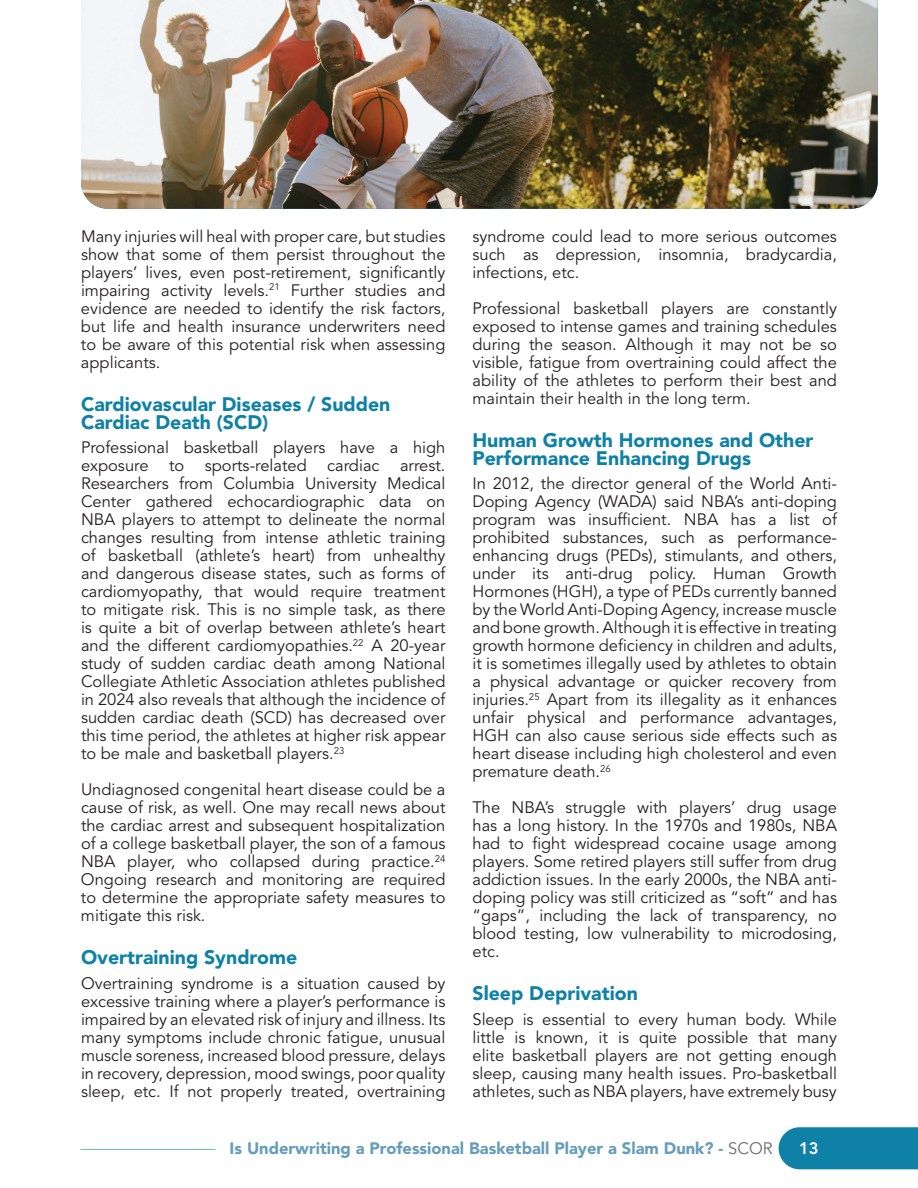
<style>
.page{position:relative;width:918px;height:1188px;background:#fff}
.page>*{position:absolute;margin:0;border:0;box-sizing:border-box;transform-origin:0 0}
.t1{font:900 19.5px/18px "Avenir LT Std";color:#0f81a7}
.t2{font:16.5px/18px "Avenir LT Std";color:#231f20;text-align:justify}
.t3{font:900 16.5px "Avenir LT Std";color:#659dbb}
.t4{font:800 16.5px "Avenir LT Std";color:#fff}
.s1{font-weight:400;color:#6c6d70}
</style>
<div class="page">
<div style="left:779px;top:1127px;width:139px;height:42px;background:#0f81a7"></div>
<hr style="left:80px;top:1149px;width:135px;height:1px;background:#5fc2a4">
<img style="left:81px;top:0;width:797px;height:209px">
<p class="t2" style="left:81px;top:228px;width:366px">Many injuries will heal with proper care, but studies show that some of them persist throughout the players’ lives, even post-retirement, significantly impairing activity levels.<sup>21</sup> Further studies and evidence are needed to identify the risk factors, but life and health insurance underwriters need to be aware of this potential risk when assessing applicants.</p>
<p class="t1" style="left:81px;top:395px;width:311px">Cardiovascular Diseases / Sudden<br>Cardiac Death (SCD)</p>
<p class="t2" style="left:81px;top:439px;width:366px">Professional basketball players have a high exposure to sports-related cardiac arrest.<br>Researchers from Columbia University Medical Center gathered echocardiographic data on NBA players to attempt to delineate the normal changes resulting from intense athletic training of basketball (athlete’s heart) from unhealthy and dangerous disease states, such as forms of cardiomyopathy, that would require treatment to mitigate risk. This is no simple task, as there is quite a bit of overlap between athlete’s heart and the different cardiomyopathies.<sup>22</sup> A 20-year study of sudden cardiac death among National Collegiate Athletic Association athletes published in 2024 also reveals that although the incidence of sudden cardiac death (SCD) has decreased over this time period, the athletes at higher risk appear to be male and basketball players.<sup>23</sup></p>
<p class="t2" style="left:81px;top:781px;width:366px">Undiagnosed congenital heart disease could be a cause of risk, as well. One may recall news about the cardiac arrest and subsequent hospitalization of a college basketball player, the son of a famous NBA player, who collapsed during practice.<sup>24<br></sup>Ongoing research and monitoring are required to determine the appropriate safety measures to mitigate this risk.</p>
<p class="t1" style="left:81px;top:948px;width:218px">Overtraining Syndrome</p>
<p class="t2" style="left:81px;top:975px;width:366px">Overtraining syndrome is a situation caused by excessive training where a player’s performance is impaired by an elevated risk of injury and illness. Its many symptoms include chronic fatigue, unusual muscle soreness, increased blood pressure, delays in recovery, depression, mood swings, poor quality sleep, etc. If not properly treated, overtraining</p>
<p class="t2" style="left:472px;top:228px;width:366px">syndrome could lead to more serious outcomes such as depression, insomnia, bradycardia, infections, etc.</p>
<p class="t2" style="left:472px;top:300px;width:366px">Professional basketball players are constantly exposed to intense games and training schedules during the season. Although it may not be so visible, fatigue from overtraining could affect the ability of the athletes to perform their best and maintain their health in the long term.</p>
<p class="t1" style="left:472px;top:431px;width:343px">Human Growth Hormones and Other<br>Performance Enhancing Drugs</p>
<p class="t2" style="left:472px;top:475px;width:366px">In 2012, the director general of the World Anti-Doping Agency (WADA) said NBA’s anti-doping program was insufficient. NBA has a list of prohibited substances, such as performance&shy;enhancing drugs (PEDs), stimulants, and others, under its anti-drug policy. Human Growth Hormones (HGH), a type of PEDs currently banned by the World Anti-Doping Agency, increase muscle and bone growth. Although it is effective in treating growth hormone deficiency in children and adults, it is sometimes illegally used by athletes to obtain a physical advantage or quicker recovery from injuries.<sup>25</sup> Apart from its illegality as it enhances unfair physical and performance advantages, HGH can also cause serious side effects such as heart disease including high cholesterol and even premature death.<sup>26</sup></p>
<p class="t2" style="left:472px;top:799px;width:366px">The NBA’s struggle with players’ drug usage has a long history. In the 1970s and 1980s, NBA had to fight widespread cocaine usage among players. Some retired players still suffer from drug addiction issues. In the early 2000s, the NBA anti&shy;doping policy was still criticized as “soft” and has “gaps”, including the lack of transparency, no blood testing, low vulnerability to microdosing, etc.</p>
<p class="t1" style="left:472px;top:984px;width:167px">Sleep Deprivation</p>
<p class="t2" style="left:472px;top:1011px;width:366px">Sleep is essential to every human body. While little is known, it is quite possible that many elite basketball players are not getting enough sleep, causing many health issues. Pro-basketball athletes, such as NBA players, have extremely busy</p>
<p class="t3" style="left:230px;top:1138px;width:544px">Is Underwriting a Professional Basketball Player a Slam Dunk? - <span class="s1">SCOR</span></p>
<p class="t4" style="left:799px;top:1139px;width:21px">13</p>
</div>
